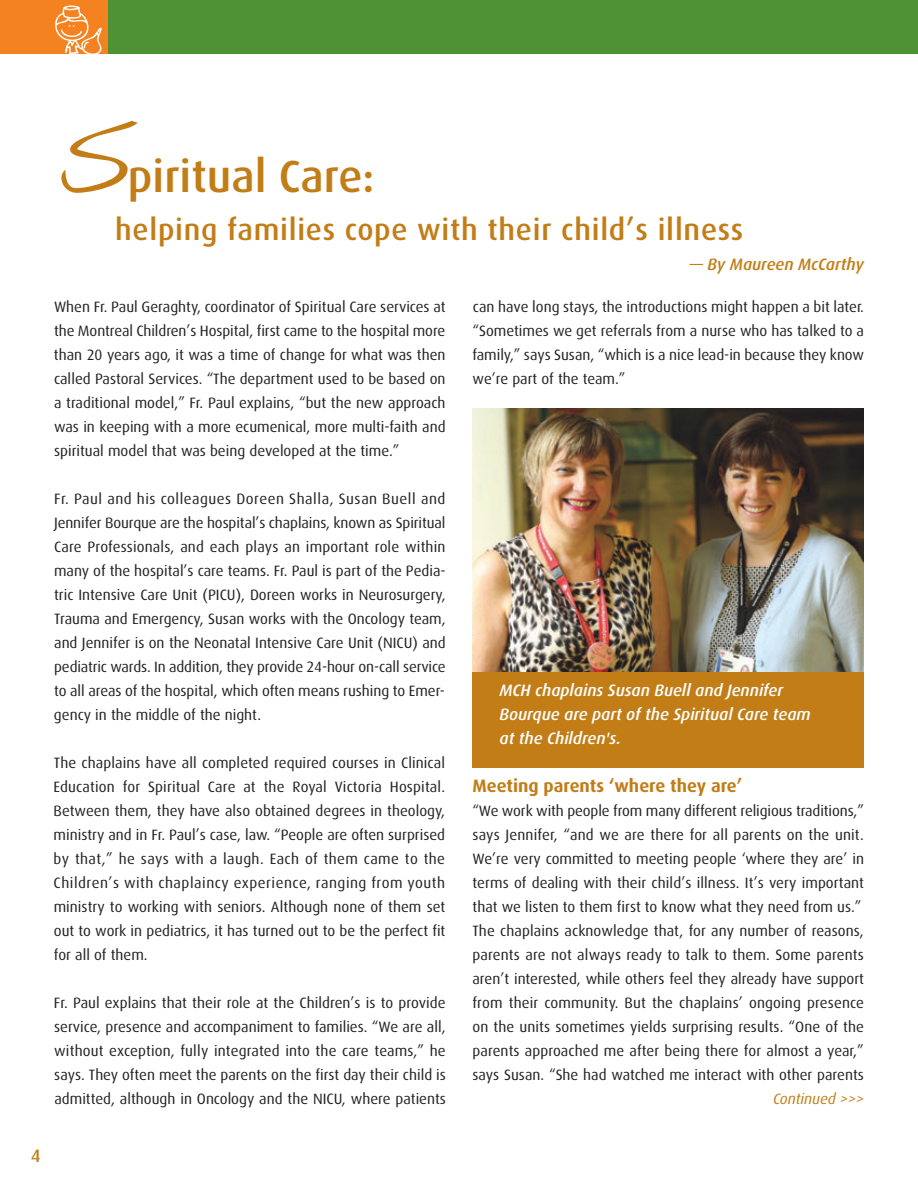
<style>
.page{position:relative;width:918px;height:1188px;background:#fff}
.page>*{position:absolute;margin:0;border:0;box-sizing:border-box;transform-origin:0 0}
.t1{font:102px "Handwriting Dakota";color:#c27d16}
.t2{font:500 45px "Dax";color:#c27d16}
.t3{font:500 30px "Dax";letter-spacing:.025em;color:#c27d16}
.t4{font:700 18px "Dax";color:#c27d16}
.t5{font:500 18px "Dax";color:#c27d16}
.t6{font:italic 500 16.5px/24px "Dax";color:#fff}
.t7{font:italic 500 16.5px "Dax";color:#c27d16}
.t8{font:15px/24px "Dax";color:#231f20;text-align:justify}
.t9{font:italic 15px "Dax";color:#c27d16}
</style>
<div class="page">
<div style="left:0;top:0;width:918px;height:54px;background:#4f9236"></div>
<div style="left:0;top:0;width:108px;height:54px;background:#f58220"></div>
<svg style="left:55px;top:5px;width:47px;height:49px"></svg>
<img style="left:472px;top:408px;width:392px;height:264px">
<div style="left:472px;top:672px;width:392px;height:96px;background:#c27d16"></div>
<h1 class="t1" style="left:54px;top:97px;width:75px">S</h1>
<h2 class="t2" style="left:128px;top:151px;width:248px">piritual Care:</h2>
<h3 class="t3" style="left:115px;top:213px;width:629px">helping families cope with their child’s illness</h3>
<p class="t7" style="left:690px;top:255px;width:176px">— By Maureen McCarthy</p>
<p class="t8" style="left:54px;top:295px;width:393px">When Fr. Paul Geraghty, coordinator of Spiritual Care services at the Montreal Children’s Hospital, first came to the hospital more than 20 years ago, it was a time of change for what was then called Pastoral Services. “The department used to be based on a traditional model,” Fr. Paul explains, “but the new approach was in keeping with a more ecumenical, more multi-faith and spiritual model that was being developed at the time.”</p>
<p class="t8" style="left:54px;top:487px;width:393px">Fr. Paul and his colleagues Doreen Shalla, Susan Buell and Jennifer Bourque are the hospital’s chaplains, known as Spiritual Care Professionals, and each plays an important role within many of the hospital’s care teams. Fr. Paul is part of the Pedia&shy;tric Intensive Care Unit (PICU), Doreen works in Neurosurgery, Trauma and Emergency, Susan works with the Oncology team, and Jennifer is on the Neonatal Intensive Care Unit (NICU) and pediatric wards. In addition, they provide 24-hour on-call service to all areas of the hospital, which often means rushing to Emer&shy;gency in the middle of the night.</p>
<p class="t8" style="left:54px;top:751px;width:393px">The chaplains have all completed required courses in Clinical Education for Spiritual Care at the Royal Victoria Hospital.<br>Between them, they have also obtained degrees in theology, ministry and in Fr. Paul’s case, law. “People are often surprised by that,” he says with a laugh. Each of them came to the Children’s with chaplaincy experience, ranging from youth ministry to working with seniors. Although none of them set out to work in pediatrics, it has turned out to be the perfect fit for all of them.</p>
<p class="t8" style="left:54px;top:991px;width:394px">Fr. Paul explains that their role at the Children’s is to provide service, presence and accompaniment to families. “We are all, without exception, fully integrated into the care teams,” he says. They often meet the parents on the first day their child is admitted, although in Oncology and the NICU, where patients</p>
<p class="t8" style="left:472px;top:295px;width:393px">can have long stays, the introductions might happen a bit later. “Sometimes we get referrals from a nurse who has talked to a family,” says Susan, “which is a nice lead-in because they know we’re part of the team.”</p>
<p class="t6" style="left:500px;top:678px;width:313px">MCH chaplains Susan Buell and Jennifer<br>Bourque are part of the Spiritual Care team at the Children's.</p>
<p class="t4" style="left:473px;top:776px;width:271px">Meeting parents ‘where they are’</p>
<p class="t8" style="left:472px;top:799px;width:393px;text-align:left">“We work with people from many different religious traditions,” says Jennifer, “and we are there for all parents on the unit.<br>We’re very committed to meeting people ‘where they are’ in terms of dealing with their child’s illness. It’s very important that we listen to them first to know what they need from us.” The chaplains acknowledge that, for any number of reasons, parents are not always ready to talk to them. Some parents aren’t interested, while others feel they already have support from their community. But the chaplains’ ongoing presence on the units sometimes yields surprising results. “One of the parents approached me after being there for almost a year,” says Susan. “She had watched me interact with other parents</p>
<p class="t9" style="left:773px;top:1091px;width:92px">Continued &gt;&gt;&gt;</p>
<p class="t5" style="left:31px;top:1145px;width:11px">4</p>
</div>
